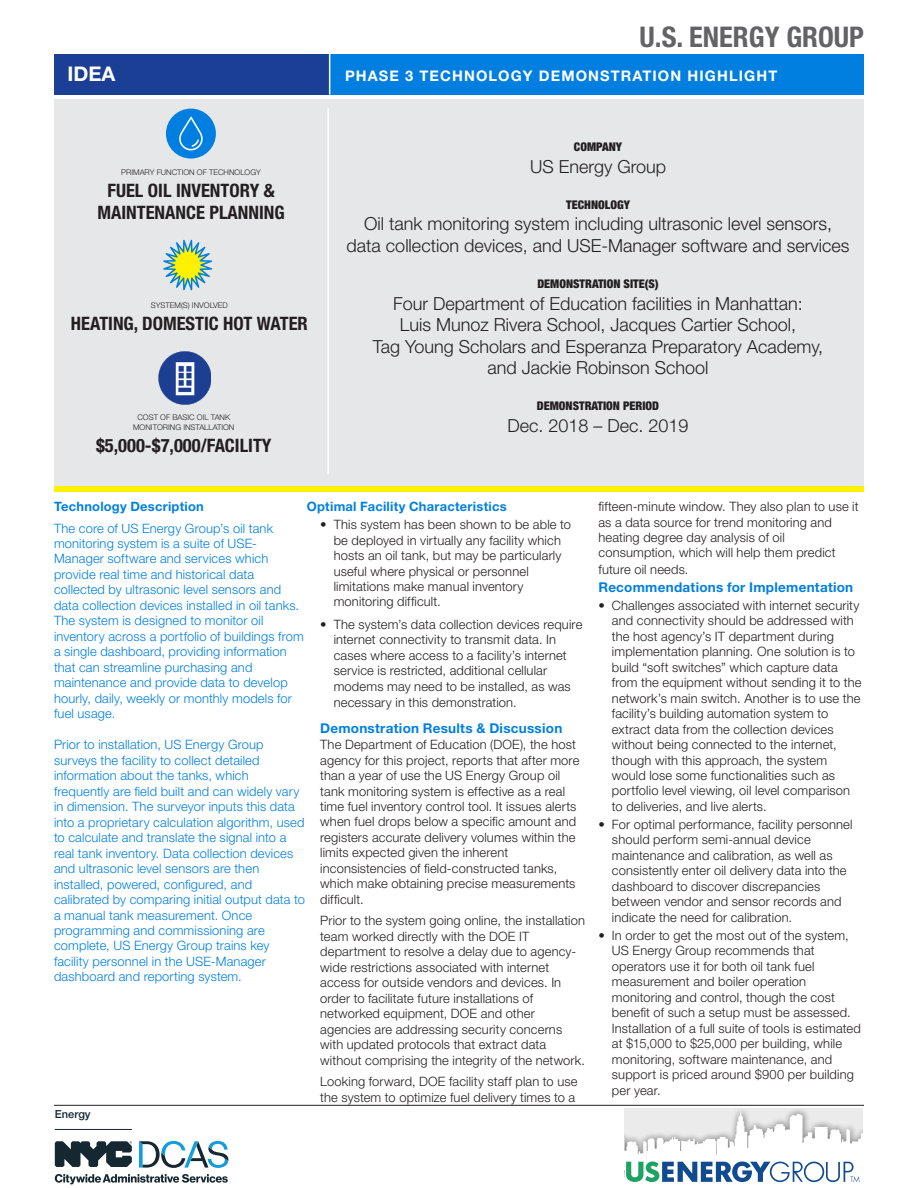
<style>
.page{position:relative;width:918px;height:1188px;background:#fff}
.page>*{position:absolute;margin:0;border:0;box-sizing:border-box;transform-origin:0 0}
.t1{font:700 condensed 28.5px "Helvetica Neue LT Std";color:#636366}
.t2{font:700 20.25px "Helvetica Neue LT Std";color:#fff}
.t3{font:700 condensed 18.45px/22.2px "Helvetica Neue LT Std";color:#231f20;text-align:center}
.t4{font:300 18px/21.6px "Helvetica Neue LT Std";color:#231f20;text-align:center}
.t5{font:700 14.7px "Helvetica Neue LT Std";letter-spacing:.075em;color:#fff}
.t6{font:700 13.5px "Helvetica Neue LT Std";letter-spacing:.02em;color:#007fe1}
.t7{font:300 12.9px/15.5px "Helvetica Neue LT Std";letter-spacing:.01em;color:#231f20}
.t8{font:300 12.9px/15.5px "Helvetica Neue LT Std";letter-spacing:.01em;color:#007fe1}
.t9{font:700 12.9px "Helvetica Neue LT Std";letter-spacing:.02em;color:#007fe1}
.t10{font:900 condensed 12px "Helvetica Neue LT Std";color:#231f20}
.t11{font:500 11.1px "Helvetica Neue LT Pro";color:#152731}
.t12{font:300 7.8px/9.9px "Helvetica Neue LT Std";color:#231f20;text-align:center}
</style>
<div class="page">
<div style="left:54px;top:54px;width:276px;height:40px;background:#1b3f94"></div>
<div style="left:330px;top:54px;width:534px;height:40px;background:#007fe1"></div>
<hr style="left:329px;top:54px;width:1px;height:40px;background:#fff">
<div style="left:54px;top:99px;width:810px;height:390px;background:#e6e7e9"></div>
<hr style="left:327px;top:108px;width:2px;height:366px;background:#fff">
<div style="left:54px;top:486px;width:810px;height:6px;background:#fff101"></div>
<div style="left:625px;top:1108px;width:237px;height:69px;background:#ebebeb"></div>
<svg style="left:625px;top:1110px;width:237px;height:73px"></svg>
<hr style="left:54px;top:1105px;width:810px;height:1px;background:#231f20">
<svg style="left:139px;top:1141px;width:89px;height:27px"></svg>
<svg style="left:55px;top:1141px;width:77px;height:26px"></svg>
<svg style="left:55px;top:1174px;width:173px;height:10px"></svg>
<hr style="left:55px;top:1129px;width:77px;height:1px;background:#152731">
<svg style="left:163px;top:240px;width:49px;height:50px"></svg>
<div style="left:166px;top:109px;width:50px;height:50px;background:#007fe1;border-radius:50%"></div>
<svg style="left:179px;top:117px;width:24px;height:33px"></svg>
<img style="left:158px;top:351px;width:53px;height:54px">
<h1 class="t1" style="left:640px;top:20px;width:226px">U.S. ENERGY GROUP</h1>
<h2 class="t2" style="left:68px;top:62px;width:49px">IDEA</h2>
<p class="t5" style="left:345px;top:67px;width:434px">PHASE 3 TECHNOLOGY DEMONSTRATION HIGHLIGHT</p>
<p class="t12" style="left:121px;top:167px;width:141px">PRIMARY FUNCTION OF TECHNOLOGY</p>
<h3 class="t3" style="left:97px;top:179px;width:189px">FUEL OIL INVENTORY &amp;<br>MAINTENANCE PLANNING</h3>
<p class="t12" style="left:151px;top:300px;width:78px">SYSTEM(S) INVOLVED</p>
<h3 class="t3" style="left:71px;top:313px;width:239px">HEATING, DOMESTIC HOT WATER</h3>
<p class="t12" style="left:133px;top:412px;width:103px">COST OF BASIC OIL TANK<br>MONITORING INSTALLATION</p>
<h3 class="t3" style="left:96px;top:434px;width:177px">$5,000-$7,000/FACILITY</h3>
<p class="t10" style="left:574px;top:140px;width:50px">COMPANY</p>
<h3 class="t4" style="left:530px;top:155px;width:138px">US Energy Group</h3>
<p class="t10" style="left:566px;top:197px;width:65px">TECHNOLOGY</p>
<h3 class="t4" style="left:347px;top:213px;width:504px">Oil tank monitoring system including ultrasonic level sensors, data collection devices, and USE-Manager software and services</h3>
<p class="t10" style="left:537px;top:276px;width:123px">DEMONSTRATION SITE(S)</p>
<h3 class="t4" style="left:373px;top:292px;width:452px">Four Department of Education facilities in Manhattan:<br>Luis Munoz Rivera School, Jacques Cartier School,<br>Tag Young Scholars and Esperanza Preparatory Academy, and Jackie Robinson School</h3>
<p class="t10" style="left:537px;top:399px;width:124px">DEMONSTRATION PERIOD</p>
<h3 class="t4" style="left:507px;top:414px;width:183px">Dec. 2018 – Dec. 2019</h3>
<p class="t9" style="left:307px;top:498px;width:202px">Optimal Facility Characteristics</p>
<p class="t7" style="left:334px;top:516px;width:239px;text-indent:-14px">• This system has been shown to be able to be deployed in virtually any facility which hosts an oil tank, but may be particularly useful where physical or personnel limitations make manual inventory monitoring difficult.</p>
<p class="t7" style="left:334px;top:616px;width:250px;text-indent:-14px">• The system’s data collection devices require internet connectivity to transmit data. In cases where access to a facility’s internet service is restricted, additional cellular modems may need to be installed, as was necessary in this demonstration.</p>
<p class="t6" style="left:320px;top:719px;width:244px">Demonstration Results &amp; Discussion</p>
<p class="t7" style="left:320px;top:737px;width:261px">The Department of Education (DOE), the host agency for this project, reports that after more than a year of use the US Energy Group oil tank monitoring system is effective as a real time fuel inventory control tool. It issues alerts when fuel drops below a specific amount and registers accurate delivery volumes within the limits expected given the inherent inconsistencies of field-constructed tanks, which make obtaining precise measurements difficult.</p>
<p class="t7" style="left:320px;top:913px;width:266px">Prior to the system going online, the installation team worked directly with the DOE IT department to resolve a delay due to agency&shy;wide restrictions associated with internet access for outside vendors and devices. In order to facilitate future installations of networked equipment, DOE and other agencies are addressing security concerns with updated protocols that extract data without comprising the integrity of the network.</p>
<p class="t7" style="left:320px;top:1074px;width:259px">Looking forward, DOE facility staff plan to use the system to optimize fuel delivery times to a</p>
<p class="t9" style="left:54px;top:498px;width:151px">Technology Description</p>
<p class="t8" style="left:54px;top:520px;width:251px">The core of US Energy Group’s oil tank monitoring system is a suite of USE-Manager software and services which provide real time and historical data collected by ultrasonic level sensors and data collection devices installed in oil tanks.<br>The system is designed to monitor oil inventory across a portfolio of buildings from a single dashboard, providing information that can streamline purchasing and maintenance and provide data to develop hourly, daily, weekly or monthly models for fuel usage.</p>
<p class="t8" style="left:54px;top:737px;width:252px">Prior to installation, US Energy Group surveys the facility to collect detailed information about the tanks, which frequently are field built and can widely vary in dimension. The surveyor inputs this data into a proprietary calculation algorithm, used to calculate and translate the signal into a real tank inventory. Data collection devices and ultrasonic level sensors are then installed, powered, configured, and calibrated by comparing initial output data to a manual tank measurement. Once programming and commissioning are complete, US Energy Group trains key facility personnel in the USE-Manager dashboard and reporting system.</p>
<p class="t11" style="left:55px;top:1107px;width:37px">Energy</p>
<p class="t7" style="left:598px;top:498px;width:262px">fifteen-minute window. They also plan to use it as a data source for trend monitoring and heating degree day analysis of oil consumption, which will help them predict future oil needs.</p>
<p class="t6" style="left:598px;top:579px;width:256px">Recommendations for Implementation</p>
<p class="t7" style="left:612px;top:597px;width:251px;text-indent:-14px">• Challenges associated with internet security and connectivity should be addressed with the host agency’s IT department during implementation planning. One solution is to build “soft switches” which capture data from the equipment without sending it to the network’s main switch. Another is to use the facility’s building automation system to extract data from the collection devices without being connected to the internet, though with this approach, the system would lose some functionalities such as portfolio level viewing, oil level comparison to deliveries, and live alerts.</p>
<p class="t7" style="left:612px;top:816px;width:242px;text-indent:-14px">• For optimal performance, facility personnel should perform semi-annual device maintenance and calibration, as well as consistently enter oil delivery data into the dashboard to discover discrepancies between vendor and sensor records and indicate the need for calibration.</p>
<p class="t7" style="left:612px;top:927px;width:250px;text-indent:-14px">• In order to get the most out of the system, US Energy Group recommends that operators use it for both oil tank fuel measurement and boiler operation monitoring and control, though the cost benefit of such a setup must be assessed.<br>Installation of a full suite of tools is estimated at $15,000 to $25,000 per building, while monitoring, software maintenance, and support is priced around $900 per building per year.</p>
</div>
